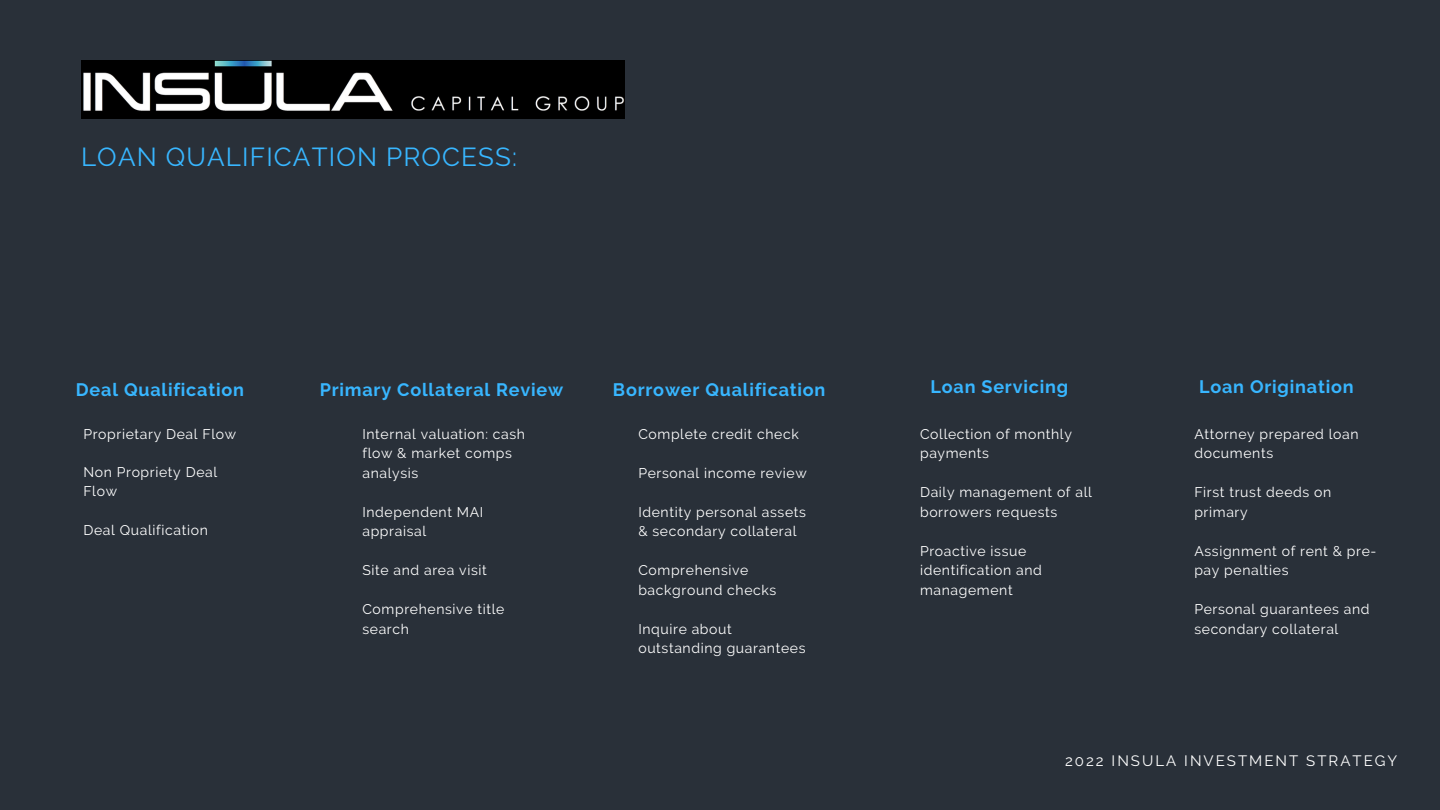
<style>
.page{position:relative;width:1440px;height:810px;background:#293039}
.page>*{position:absolute;margin:0;border:0;box-sizing:border-box;transform-origin:0 0}
.t1{font:26px "Raleway";letter-spacing:.045em;color:#38b6ff}
.t2{font:700 18px "Raleway";letter-spacing:.045em;color:#38b6ff}
.t3{font:15px "Raleway";letter-spacing:.135em;color:#fff}
.t4{font:14px/19.5px "Raleway";letter-spacing:.045em;color:#fff}
</style>
<div class="page">
<img style="left:82px;top:60px;width:542px;height:59px">
<h1 class="t1" style="left:81px;top:141px;width:438px">LOAN QUALIFICATION PROCESS:</h1>
<p class="t2" style="left:76px;top:379px;width:170px">Deal Qualification</p>
<p class="t2" style="left:320px;top:379px;width:245px">Primary Collateral Review</p>
<p class="t2" style="left:613px;top:379px;width:214px">Borrower Qualification</p>
<p class="t4" style="left:83px;top:424px;width:154px">Proprietary Deal Flow</p>
<p class="t4" style="left:83px;top:462px;width:135px">Non Propriety Deal<br>Flow</p>
<p class="t4" style="left:83px;top:520px;width:126px">Deal Qualification</p>
<p class="t4" style="left:638px;top:424px;width:162px">Complete credit check</p>
<p class="t4" style="left:638px;top:463px;width:170px">Personal income review</p>
<p class="t4" style="left:638px;top:502px;width:169px">Identity personal assets &amp; secondary collateral</p>
<p class="t4" style="left:638px;top:560px;width:140px">Comprehensive background checks</p>
<p class="t4" style="left:638px;top:619px;width:169px">Inquire about outstanding guarantees</p>
<p class="t4" style="left:362px;top:424px;width:164px">Internal valuation: cash flow &amp; market comps analysis</p>
<p class="t4" style="left:362px;top:502px;width:122px">Independent MAI appraisal</p>
<p class="t4" style="left:362px;top:560px;width:126px">Site and area visit</p>
<p class="t4" style="left:362px;top:599px;width:143px">Comprehensive title search</p>
<p class="t2" style="left:931px;top:376px;width:139px">Loan Servicing</p>
<p class="t4" style="left:920px;top:424px;width:153px">Collection of monthly payments</p>
<p class="t4" style="left:920px;top:482px;width:173px">Daily management of all borrowers requests</p>
<p class="t4" style="left:920px;top:541px;width:123px">Proactive issue identification and management</p>
<p class="t2" style="left:1199px;top:376px;width:156px">Loan Origination</p>
<p class="t4" style="left:1194px;top:424px;width:166px">Attorney prepared loan documents</p>
<p class="t4" style="left:1194px;top:482px;width:138px">First trust deeds on primary</p>
<p class="t4" style="left:1194px;top:541px;width:184px">Assignment of rent &amp; pre&shy;pay penalties</p>
<p class="t4" style="left:1194px;top:599px;width:177px">Personal guarantees and secondary collateral</p>
<p class="t3" style="left:1065px;top:752px;width:334px">2022 INSULA INVESTMENT STRATEGY</p>
</div>
